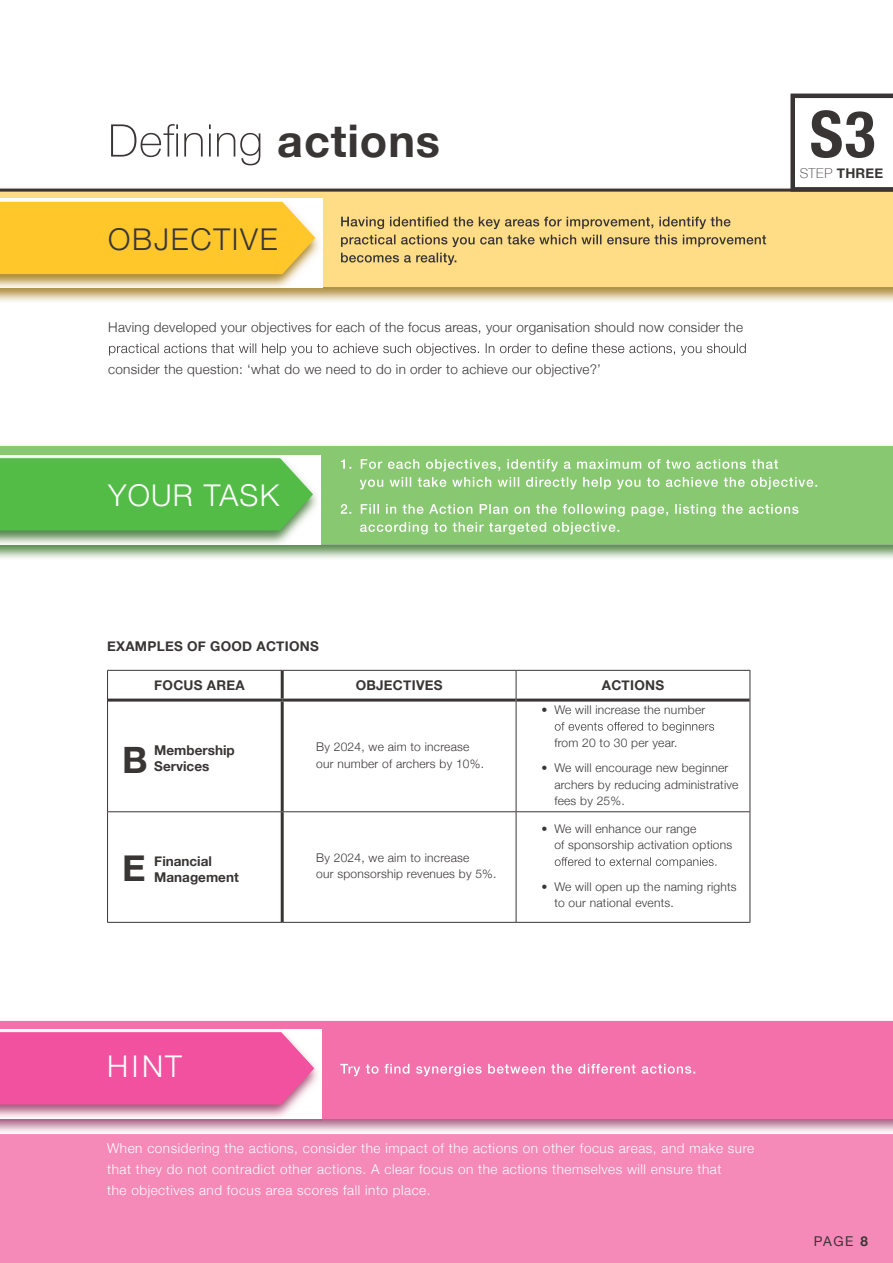
<style>
.page{position:relative;width:893px;height:1263px;background:#fff}
.page>*{position:absolute;margin:0;border:0;box-sizing:border-box;transform-origin:0 0}
.t1{font:700 condensed 64.5px "Helvetica Neue LT Pro";color:#393535}
.t2{font:700 45px "Helvetica Neue";letter-spacing:.02em;color:#393535}
.t3{font:700 36.3px "Helvetica Neue";color:#393535}
.t4{font:300 30px "Helvetica Neue";letter-spacing:.04em;color:#fff}
.t5{font:300 30px "Helvetica Neue";letter-spacing:.06em;color:#393535}
.t6{font:300 13.5px/21px "Helvetica Neue";letter-spacing:.04em;color:#fff}
.t7{font:300 13.5px "Helvetica Neue";letter-spacing:.02em;color:#393535}
.t8{font:700 13.5px "Helvetica Neue";letter-spacing:.02em;color:#393535}
.t9{font:700 13.5px/16.2px "Helvetica Neue";color:#393535}
.t10{font:13.5px "Helvetica Neue";color:#393535}
.t11{font:300 12px/16.5px "Helvetica Neue";letter-spacing:.02em;color:#393535}
.s1{font-weight:100}
.s2{font-weight:700}
</style>
<div class="page">
<hr style="left:107px;top:670px;width:175px;height:1px;background:#393535">
<svg style="left:107px;top:671px;width:1px;height:29px"></svg>
<hr style="left:107px;top:700px;width:1px;height:111px;background:#393535">
<hr style="left:107px;top:811px;width:175px;height:1px;background:#393535">
<hr style="left:107px;top:812px;width:1px;height:110px;background:#393535">
<hr style="left:107px;top:922px;width:175px;height:1px;background:#393535">
<hr style="left:108px;top:699px;width:174px;height:3px;background:#393535">
<hr style="left:282px;top:699px;width:234px;height:3px;background:#393535">
<hr style="left:516px;top:699px;width:234px;height:3px;background:#393535">
<hr style="left:282px;top:670px;width:234px;height:1px;background:#393535">
<hr style="left:516px;top:670px;width:234px;height:1px;background:#393535">
<svg style="left:750px;top:671px;width:1px;height:29px"></svg>
<hr style="left:516px;top:700px;width:1px;height:111px;background:#393535">
<hr style="left:750px;top:700px;width:1px;height:111px;background:#393535">
<hr style="left:516px;top:812px;width:1px;height:110px;background:#393535">
<hr style="left:750px;top:812px;width:1px;height:110px;background:#393535">
<hr style="left:281px;top:671px;width:3px;height:28px;background:#393535">
<hr style="left:281px;top:702px;width:3px;height:109px;background:#393535">
<hr style="left:281px;top:812px;width:3px;height:110px;background:#393535">
<hr style="left:282px;top:811px;width:234px;height:1px;background:#393535">
<hr style="left:516px;top:811px;width:234px;height:1px;background:#393535">
<hr style="left:282px;top:922px;width:234px;height:1px;background:#393535">
<hr style="left:516px;top:922px;width:234px;height:1px;background:#393535">
<svg style="left:516px;top:671px;width:1px;height:29px"></svg>
<svg style="left:555px;top:722px;width:159px;height:11px"></svg>
<svg style="left:555px;top:857px;width:161px;height:11px"></svg>
<div style="left:0;top:1093px;width:893px;height:170px;background:#f58ab9"></div>
<img style="left:0;top:1118px;width:893px;height:16px">
<div style="left:0;top:1020px;width:893px;height:98px;background:#f370ab"></div>
<img style="left:0;top:187px;width:893px;height:115px">
<div style="left:0;top:189px;width:893px;height:98px;background:#ffdd86"></div>
<svg style="left:340px;top:1064px;width:355px;height:12px"></svg>
<svg style="left:341px;top:217px;width:389px;height:12px"></svg>
<svg style="left:341px;top:235px;width:425px;height:12px"></svg>
<svg style="left:341px;top:253px;width:115px;height:12px"></svg>
<img style="left:0;top:287px;width:323px;height:3px">
<img style="left:0;top:199px;width:323px;height:88px">
<div style="left:0;top:202px;width:315px;height:72px;background:#ffc729"></div>
<img style="left:0;top:445px;width:893px;height:113px">
<div style="left:0;top:446px;width:893px;height:98px;background:#88c871"></div>
<svg style="left:341px;top:459px;width:437px;height:12px"></svg>
<svg style="left:360px;top:477px;width:457px;height:12px"></svg>
<svg style="left:341px;top:504px;width:457px;height:12px"></svg>
<svg style="left:360px;top:522px;width:259px;height:12px"></svg>
<img style="left:0;top:544px;width:320px;height:2px">
<img style="left:0;top:455px;width:320px;height:89px">
<div style="left:0;top:458px;width:313px;height:72px;background:#52bc46"></div>
<img style="left:0;top:1118px;width:321px;height:2px">
<img style="left:0;top:1029px;width:321px;height:89px">
<div style="left:0;top:1032px;width:314px;height:72px;background:#f1519e"></div>
<svg style="left:111px;top:124px;width:149px;height:41px"></svg>
<hr style="left:0;top:189px;width:893px;height:3px;background:#393535">
<svg style="left:790px;top:94px;width:103px;height:98px"></svg>
<svg style="left:109px;top:343px;width:637px;height:13px"></svg>
<h2 class="t2" style="left:277px;top:105px;width:164px">actions</h2>
<h3 class="t5" style="left:108px;top:215px;width:171px">OBJECTIVE</h3>
<p class="t7" style="left:108px;top:316px;width:636px">Having developed your objectives for each of the focus areas, your organisation should now consider the</p>
<p class="t7" style="left:108px;top:358px;width:494px">consider the question: ‘what do we need to do in order to achieve our objective?’</p>
<h3 class="t4" style="left:108px;top:471px;width:172px">YOUR TASK</h3>
<p class="t8" style="left:107px;top:636px;width:213px">EXAMPLES OF GOOD ACTIONS</p>
<h3 class="t3" style="left:122px;top:732px;width:27px">B</h3>
<h3 class="t3" style="left:122px;top:840px;width:25px">E</h3>
<p class="t8" style="left:154px;top:674px;width:92px">FOCUS AREA</p>
<p class="t8" style="left:356px;top:674px;width:88px">OBJECTIVES</p>
<p class="t8" style="left:602px;top:674px;width:64px">ACTIONS</p>
<p class="t9" style="left:154px;top:742px;width:82px">Membership<br>Services</p>
<p class="t11" style="left:316px;top:738px;width:169px">By 2024, we aim to increase our number of archers by 10%.</p>
<p class="t9" style="left:154px;top:853px;width:86px">Financial<br>Management</p>
<p class="t11" style="left:316px;top:848px;width:182px">By 2024, we aim to increase<br>our sponsorship revenues by 5%.</p>
<p class="t11" style="left:542px;top:700px;width:165px">• We will increase the number</p>
<p class="t11" style="left:554px;top:733px;width:125px">from 20 to 30 per year.</p>
<p class="t11" style="left:554px;top:759px;width:186px;text-indent:-13px">• We will encourage new beginner archers by reducing administrative fees by 25%.</p>
<p class="t11" style="left:554px;top:819px;width:179px;text-indent:-13px">• We will enhance our range<br>of sponsorship activation options</p>
<p class="t11" style="left:554px;top:877px;width:184px;text-indent:-13px">• We will open up the naming rights to our national events.</p>
<h1 class="t1" style="left:810px;top:95px;width:67px">S3</h1>
<p class="t8" style="left:800px;top:163px;width:85px"><span class="s1">STEP</span> THREE</p>
<h3 class="t4" style="left:107px;top:1042px;width:76px">HINT</h3>
<p class="t6" style="left:107px;top:1136px;width:649px">When considering the actions, consider the impact of the actions on other focus areas, and make sure that they do not contradict other actions. A clear focus on the actions themselves will ensure that<br>the objectives and focus area scores fall into place.</p>
<p class="t10" style="left:814px;top:1232px;width:56px">PAGE <span class="s2">8</span></p>
</div>
